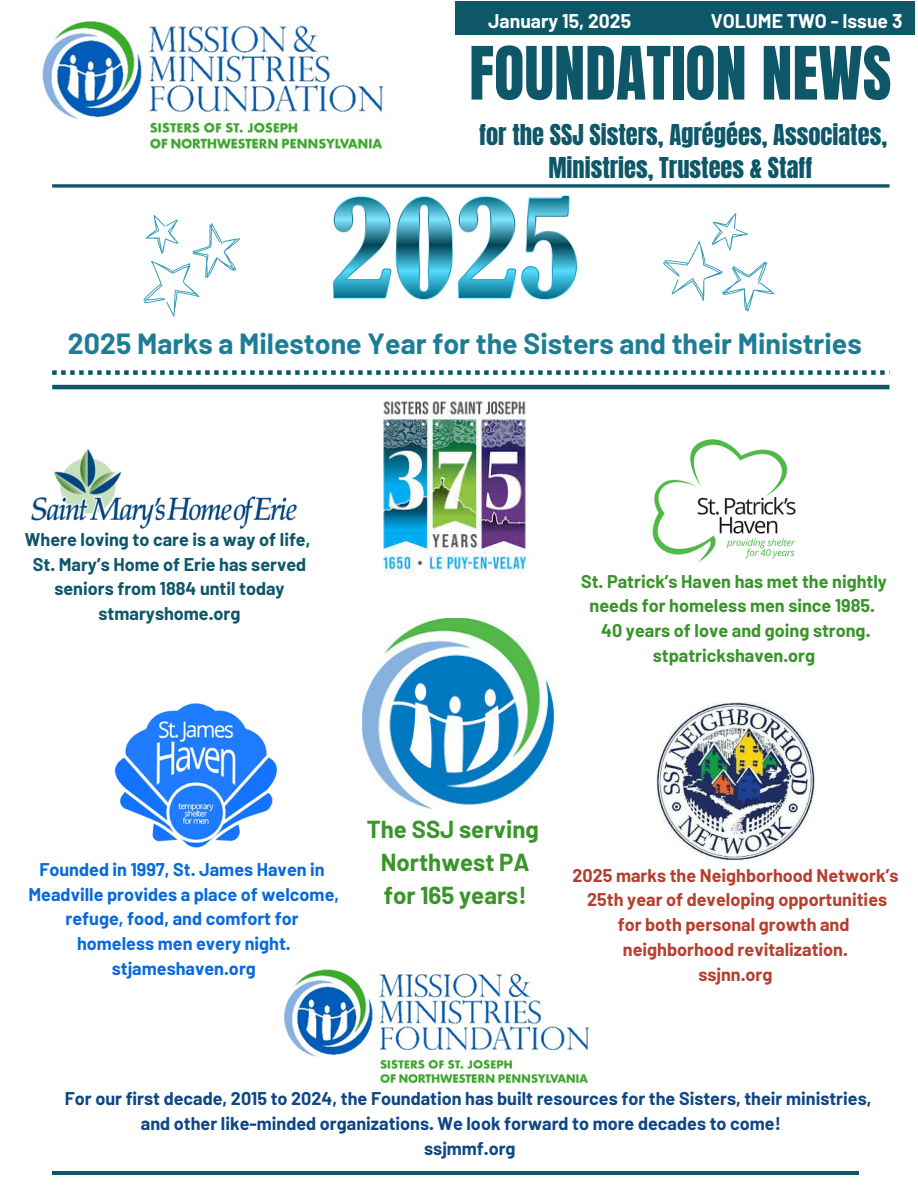
<style>
.page{position:relative;width:918px;height:1188px;background:#fff}
.page>*{position:absolute;margin:0;border:0;box-sizing:border-box;transform-origin:0 0}
.t1{font:62.55px "Anton";color:#0d5769}
.t2{font:700 28.5px "Barlow";color:#1e7d96}
.t3{font:24.45px/33.8px "Anton";color:#0d5769;text-align:center}
.t4{font:700 24px/32.7px "Barlow";color:#39942a;text-align:center}
.t5{font:700 19.35px "Barlow";color:#fff}
.t6{font:700 18px "Barlow";color:#0f4686}
.t7{font:700 18px "Barlow";color:#b63f2f}
.t8{font:700 18px/24.8px "Barlow";color:#086add;text-align:center}
.t9{font:700 18px/24.8px "Barlow";color:#39942a;text-align:center}
.t10{font:700 18px/24.8px "Barlow";color:#0d5769;text-align:center}
</style>
<div class="page">
<div style="left:455px;top:1px;width:460px;height:34px;background:#0d5769"></div>
<svg style="left:52px;top:184px;width:838px;height:4px;background:#2d6d7d"></svg>
<img style="left:42px;top:21px;width:342px;height:128px">
<img style="left:333px;top:187px;width:243px;height:113px">
<svg style="left:143px;top:215px;width:97px;height:102px"></svg>
<svg style="left:663px;top:213px;width:112px;height:99px"></svg>
<hr style="left:52px;top:1171px;width:806px;height:4px;background:#0d5769">
<img style="left:362px;top:619px;width:192px;height:193px">
<img style="left:657px;top:703px;width:157px;height:157px">
<img style="left:652px;top:439px;width:144px;height:124px">
<img style="left:31px;top:450px;width:266px;height:79px">
<img style="left:114px;top:703px;width:164px;height:145px">
<img style="left:284px;top:969px;width:305px;height:115px">
<img style="left:345px;top:384px;width:220px;height:190px">
<svg style="left:52px;top:370px;width:838px;height:5px"></svg>
<hr style="left:52px;top:385px;width:838px;height:4px;background:#0d5769">
<p class="t5" style="left:488px;top:9px;width:145px">January 15, 2025</p>
<p class="t5" style="left:711px;top:9px;width:193px">VOLUME TWO - Issue 3</p>
<p class="t1" style="left:469px;top:28px;width:424px">FOUNDATION NEWS</p>
<p class="t3" style="left:479px;top:118px;width:409px">for the SSJ Sisters, Agrégées, Associates,<br>Ministries, Trustees &amp; Staff</p>
<h3 class="t2" style="left:68px;top:326px;width:795px">2025 Marks a Milestone Year for the Sisters and their Ministries</h3>
<p class="t10" style="left:25px;top:526px;width:287px">Where loving to care is a way of life,</p>
<p class="t10" style="left:33px;top:551px;width:275px">St. Mary’s Home of Erie has served seniors from 1884 until today</p>
<p class="t10" style="left:99px;top:601px;width:143px">stmaryshome.org</p>
<p class="t9" style="left:581px;top:568px;width:307px">St. Patrick’s Haven has met the nightly needs for homeless men since 1985.</p>
<h1 class="t9" style="left:601px;top:618px;width:271px">40 years of love and going strong.</h1>
<p class="t9" style="left:653px;top:642px;width:164px">stpatrickshaven.org</p>
<p class="t8" style="left:39px;top:856px;width:287px">Founded in 1997, St. James Haven in</p>
<p class="t8" style="left:29px;top:881px;width:312px">Meadville provides a place of welcome, refuge, food, and comfort for</p>
<p class="t8" style="left:77px;top:931px;width:215px">homeless men every night.</p>
<p class="t8" style="left:112px;top:955px;width:146px">stjameshaven.org</p>
<p class="t4" style="left:367px;top:813px;width:174px">The SSJ serving<br>Northwest PA for 165 years!</p>
<p class="t7" style="left:572px;top:864px;width:328px">2025 marks the Neighborhood Network’s</p>
<p class="t7" style="left:587px;top:888px;width:302px">25th year of developing opportunities</p>
<p class="t7" style="left:618px;top:913px;width:233px">for both personal growth and</p>
<p class="t7" style="left:623px;top:938px;width:226px">neighborhood revitalization.</p>
<p class="t7" style="left:698px;top:963px;width:76px">ssjnn.org</p>
<p class="t6" style="left:65px;top:1087px;width:808px">For our first decade, 2015 to 2024, the Foundation has built resources for the Sisters, their ministries,</p>
<p class="t6" style="left:141px;top:1112px;width:642px">and other like-minded organizations. We look forward to more decades to come!</p>
<p class="t6" style="left:424px;top:1137px;width:93px">ssjmmf.org</p>
</div>
